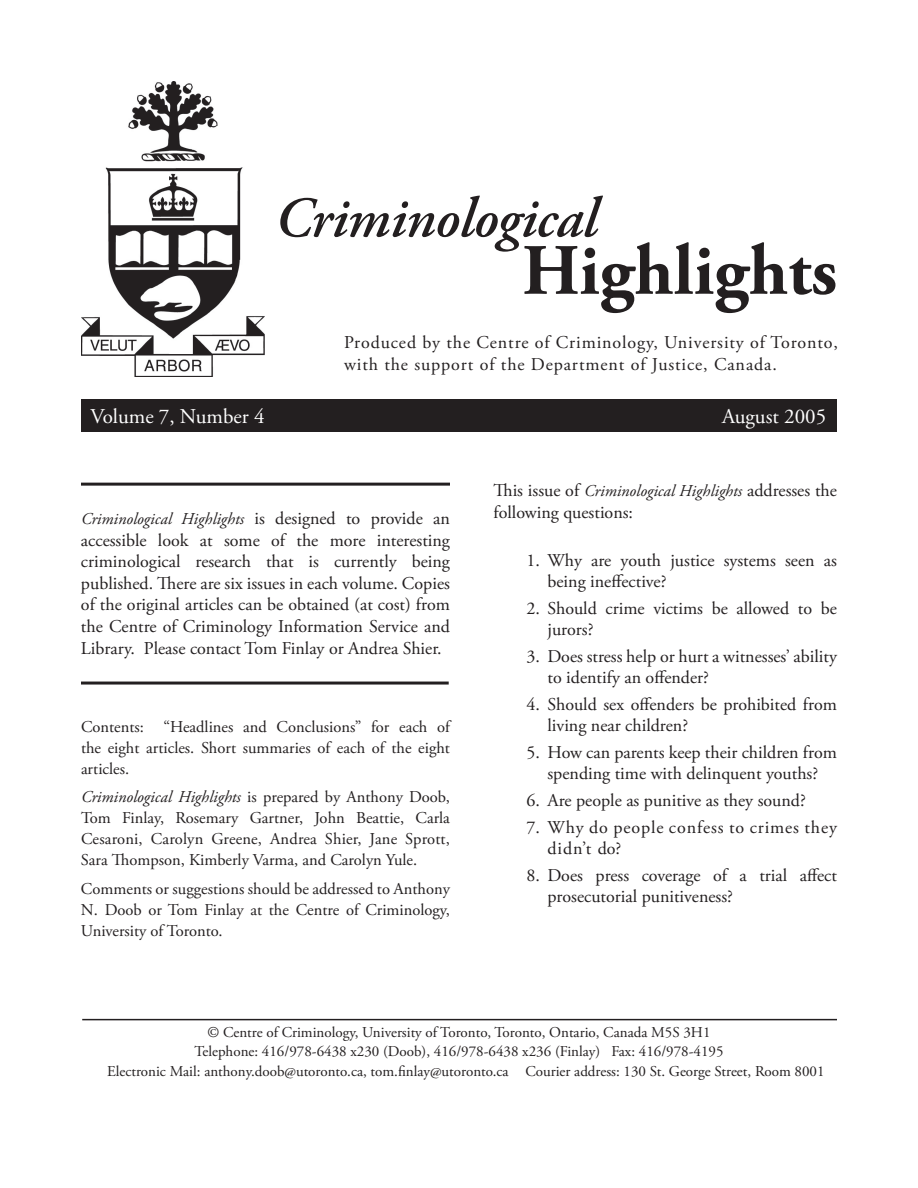
<style>
.page{position:relative;width:918px;height:1188px;background:#fff}
.page>*{position:absolute;margin:0;border:0;box-sizing:border-box;transform-origin:0 0}
.t1{font:700 72px "Adobe Garamond Pro";color:#231f20}
.t2{font:italic 600 57px "Adobe Garamond Pro";letter-spacing:-.01em;color:#231f20}
.t3{font:21px "Adobe Garamond Pro";color:#fff}
.t4{font:18px/21px "Adobe Garamond Pro";color:#231f20}
.t5{font:18px/21.6px "Adobe Garamond Pro";letter-spacing:.05em;color:#231f20}
.t6{font:16.5px/21px "Adobe Garamond Pro";color:#231f20;text-align:justify}
.t7{font:italic 16.5px "Adobe Garamond Pro";color:#231f20}
.t8{font:15px "Adobe Garamond Pro";color:#231f20}
.s1{font-style:normal;font-size:18px}
.s2{font-style:italic}
</style>
<div class="page">
<hr style="left:82px;top:1019px;width:755px;height:1px;background:#231f20">
<hr style="left:81px;top:483px;width:369px;height:3px;background:#231f20">
<hr style="left:81px;top:682px;width:368px;height:3px;background:#231f20">
<div style="left:81px;top:399px;width:756px;height:32px;background:#231f20"></div>
<img style="left:81px;top:81px;width:184px;height:295px">
<h2 class="t2" style="left:274px;top:185px;width:324px">Criminological</h2>
<h1 class="t1" style="left:522px;top:229px;width:317px">Highlights</h1>
<p class="t5" style="left:344px;top:332px;width:496px">Produced by the Centre of Criminology, University of Toronto, with the support of the Department of Justice, Canada.</p>
<p class="t3" style="left:91px;top:404px;width:175px">Volume 7, Number 4</p>
<p class="t3" style="left:722px;top:404px;width:106px">August 2005</p>
<p class="t7" style="left:81px;top:509px;width:370px">Criminological Highlights <span class="s1">is designed to provide an</span></p>
<p class="t4" style="left:81px;top:530px;width:370px;line-height:21.6px;text-align:justify">accessible look at some of the more interesting criminological research that is currently being published. There are six issues in each volume. Copies of the original articles can be obtained (at cost) from the Centre of Criminology Information Service and Library. Please contact Tom Finlay or Andrea Shier.</p>
<p class="t6" style="left:81px;top:717px;width:370px">Contents: “Headlines and Conclusions” for each of the eight articles. Short summaries of each of the eight articles.</p>
<p class="t6" style="left:81px;top:787px;width:371px"><span class="s2">Criminological Highlights</span> is prepared by Anthony Doob, Tom Finlay, Rosemary Gartner, John Beattie, Carla Cesaroni, Carolyn Greene, Andrea Shier, Jane Sprott, Sara Thompson, Kimberly Varma, and Carolyn Yule.</p>
<p class="t6" style="left:81px;top:879px;width:371px">Comments or suggestions should be addressed to Anthony N. Doob or Tom Finlay at the Centre of Criminology, University of Toronto.</p>
<p class="t7" style="left:494px;top:481px;width:345px"><span class="s1">This issue of</span> Criminological Highlights <span class="s1">addresses the</span></p>
<p class="t4" style="left:494px;top:502px;width:141px">following questions:</p>
<p class="t4" style="left:548px;top:550px;width:291px;text-indent:-21px">1. Why are youth justice systems seen as being ineffective?</p>
<p class="t4" style="left:548px;top:598px;width:291px;text-indent:-21px">2. Should crime victims be allowed to be jurors?</p>
<p class="t4" style="left:548px;top:646px;width:291px;text-indent:-21px">3. Does stress help or hurt a witnesses’ ability to identify an offender?</p>
<p class="t4" style="left:548px;top:694px;width:291px;text-indent:-21px">4. Should sex offenders be prohibited from living near children?</p>
<p class="t4" style="left:526px;top:742px;width:312px;text-align:center">5. How can parents keep their children from spending time with delinquent youths?</p>
<p class="t4" style="left:526px;top:790px;width:281px">6. Are people as punitive as they sound?</p>
<p class="t5" style="left:548px;top:817px;width:291px;line-height:21px;text-indent:-21px">7. Why do people confess to crimes they didn’t do?</p>
<p class="t4" style="left:548px;top:865px;width:291px;text-indent:-21px">8. Does press coverage of a trial affect prosecutorial punitiveness?</p>
<p class="t8" style="left:207px;top:1023px;width:505px">© Centre of Criminology, University of Toronto, Toronto, Ontario, Canada M5S 3H1</p>
<p class="t8" style="left:194px;top:1042px;width:531px">Telephone: 416/978-6438 x230 (Doob), 416/978-6438 x236 (Finlay) Fax: 416/978-4195</p>
<p class="t8" style="left:107px;top:1062px;width:719px">Electronic Mail: anthony.doob@utoronto.ca, tom.finlay@utoronto.ca Courier address: 130 St. George Street, Room 8001</p>
</div>
